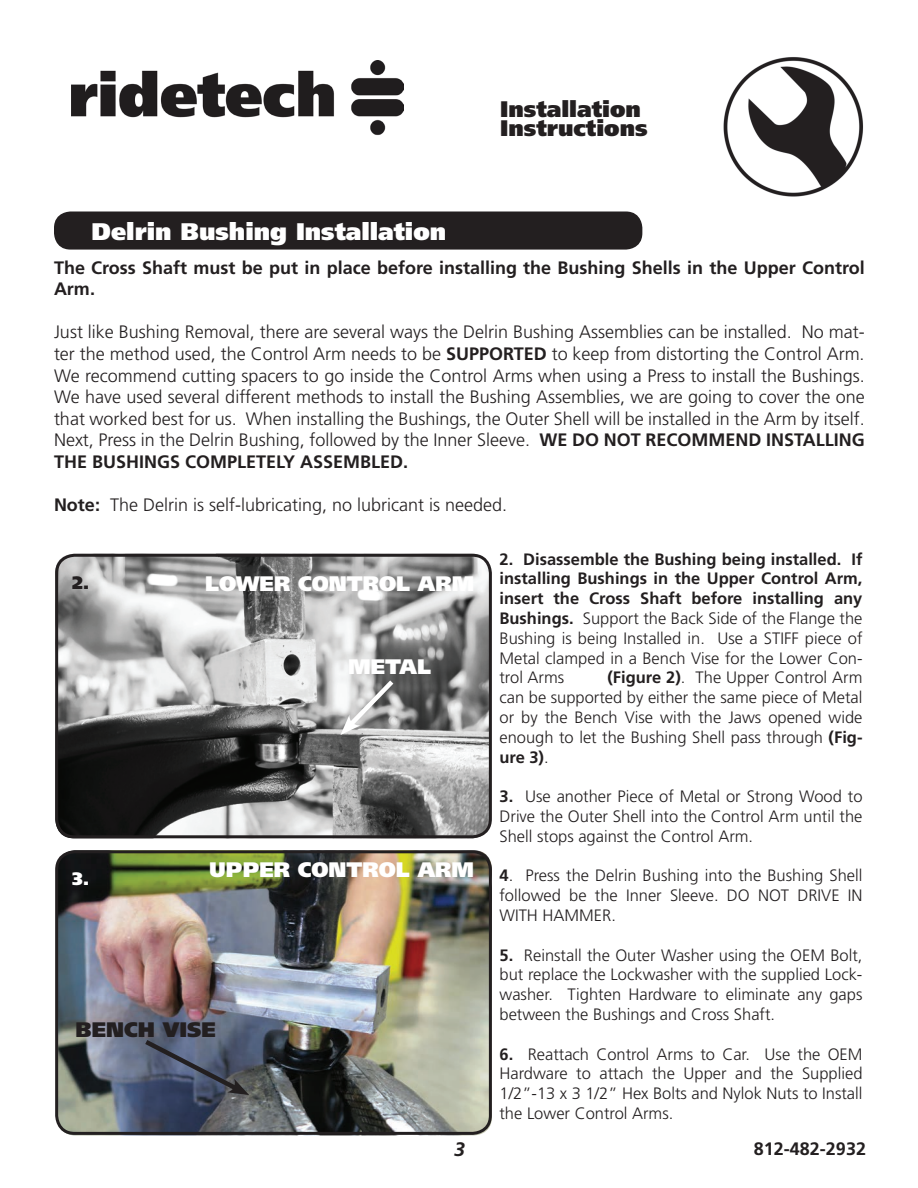
<style>
.page{position:relative;width:918px;height:1188px;background:#fff}
.page>*{position:absolute;margin:0;border:0;box-sizing:border-box;transform-origin:0 0}
.t1{font:900 24px "Frutiger";color:#fff}
.t2{font:900 22.5px/19.5px "Frutiger";color:#231f20}
.t3{font:900 21px "Frutiger";color:#fff}
.t4{font:900 21px "Frutiger";color:#231f20}
.t5{font:italic 700 19.5px "Frutiger";color:#231f20}
.t6{font:300 18px/21.6px "Frutiger";color:#231f20;text-align:justify}
.t7{font:700 18px/21.6px "Frutiger";color:#231f20}
.t8{font:900 18px "Frutiger";color:#231f20}
.t9{font:900 18px "Frutiger";color:#fff}
.t10{font:300 16.5px/19.8px "Frutiger";color:#231f20;text-align:justify}
.t11{font:700 16.5px/19.8px "Frutiger";color:#231f20;text-align:justify}
.s1{font-weight:700}
.s2{font-weight:300}
</style>
<div class="page">
<img style="left:723px;top:57px;width:139px;height:140px">
<img style="left:72px;top:61px;width:331px;height:75px">
<img style="left:59px;top:850px;width:433px;height:285px">
<img style="left:56px;top:554px;width:434px;height:284px">
<div style="left:55px;top:850px;width:437px;height:285px;border:3px solid #231f20;border-radius:18px"></div>
<div style="left:55px;top:554px;width:437px;height:284px;border:3px solid #231f20;border-radius:18px"></div>
<div style="left:54px;top:212px;width:588px;height:38px;background:#231f20;border-radius:17px"></div>
<svg style="left:340px;top:676px;width:58px;height:59px"></svg>
<svg style="left:140px;top:1036px;width:109px;height:59px"></svg>
<h1 class="t1" style="left:92px;top:216px;width:356px">Delrin Bushing Installation</h1>
<h2 class="t2" style="left:500px;top:99px;width:149px">Installation<br>Instructions</h2>
<p class="t7" style="left:54px;top:257px;width:812px">The Cross Shaft must be put in place before installing the Bushing Shells in the Upper Control<br>Arm.</p>
<p class="t6" style="left:54px;top:322px;width:812px">Just like Bushing Removal, there are several ways the Delrin Bushing Assemblies can be installed. No mat&shy;ter the method used, the Control Arm needs to be <span class="s1">SUPPORTED</span> to keep from distorting the Control Arm.<br>We recommend cutting spacers to go inside the Control Arms when using a Press to install the Bushings.<br>We have used several different methods to install the Bushing Assemblies, we are going to cover the one that worked best for us. When installing the Bushings, the Outer Shell will be installed in the Arm by itself.<br>Next, Press in the Delrin Bushing, followed by the Inner Sleeve. <span class="s1">WE DO NOT RECOMMEND INSTALLING THE BUSHINGS COMPLETELY ASSEMBLED.</span></p>
<p class="t6" style="left:54px;top:494px;width:455px"><span class="s1">Note:</span> The Delrin is self-lubricating, no lubricant is needed.</p>
<p class="t8" style="left:72px;top:571px;width:19px">2.</p>
<p class="t9" style="left:72px;top:868px;width:19px">3.</p>
<p class="t3" style="left:205px;top:571px;width:271px">LOWER CONTROL ARM</p>
<p class="t3" style="left:348px;top:654px;width:84px">METAL</p>
<p class="t3" style="left:209px;top:857px;width:266px">UPPER CONTROL ARM</p>
<p class="t4" style="left:76px;top:1017px;width:142px">BENCH VISE</p>
<p class="t11" style="left:500px;top:549px;width:365px">2. Disassemble the Bushing being installed. If installing Bushings in the Upper Control Arm, insert the Cross Shaft before installing any Bushings. <span class="s2">Support the Back Side of the Flange the Bushing is being Installed in. Use a STIFF piece of Metal clamped in a Bench Vise for the Lower Con&shy;trol Arms</span></p>
<p class="t10" style="left:500px;top:668px;width:365px;text-indent:108px"><span class="s1">(Figure 2)</span>. The Upper Control Arm can be supported by either the same piece of Metal or by the Bench Vise with the Jaws opened wide enough to let the Bushing Shell pass through <span class="s1">(Fig&shy;ure 3)</span>.</p>
<p class="t10" style="left:500px;top:787px;width:365px"><span class="s1">3.</span> Use another Piece of Metal or Strong Wood to Drive the Outer Shell into the Control Arm until the Shell stops against the Control Arm.</p>
<p class="t10" style="left:500px;top:866px;width:365px"><span class="s1">4</span>. Press the Delrin Bushing into the Bushing Shell followed be the Inner Sleeve. DO NOT DRIVE IN WITH HAMMER.</p>
<p class="t10" style="left:500px;top:945px;width:365px"><span class="s1">5.</span> Reinstall the Outer Washer using the OEM Bolt, but replace the Lockwasher with the supplied Lock&shy;washer. Tighten Hardware to eliminate any gaps between the Bushings and Cross Shaft.</p>
<p class="t10" style="left:500px;top:1044px;width:365px"><span class="s1">6.</span> Reattach Control Arms to Car. Use the OEM Hardware to attach the Upper and the Supplied 1/2”-13 x 3 1/2” Hex Bolts and Nylok Nuts to Install the Lower Control Arms.</p>
<p class="t5" style="left:454px;top:1138px;width:12px">3</p>
<p class="t7" style="left:754px;top:1138px;width:114px">812-482-2932</p>
</div>
